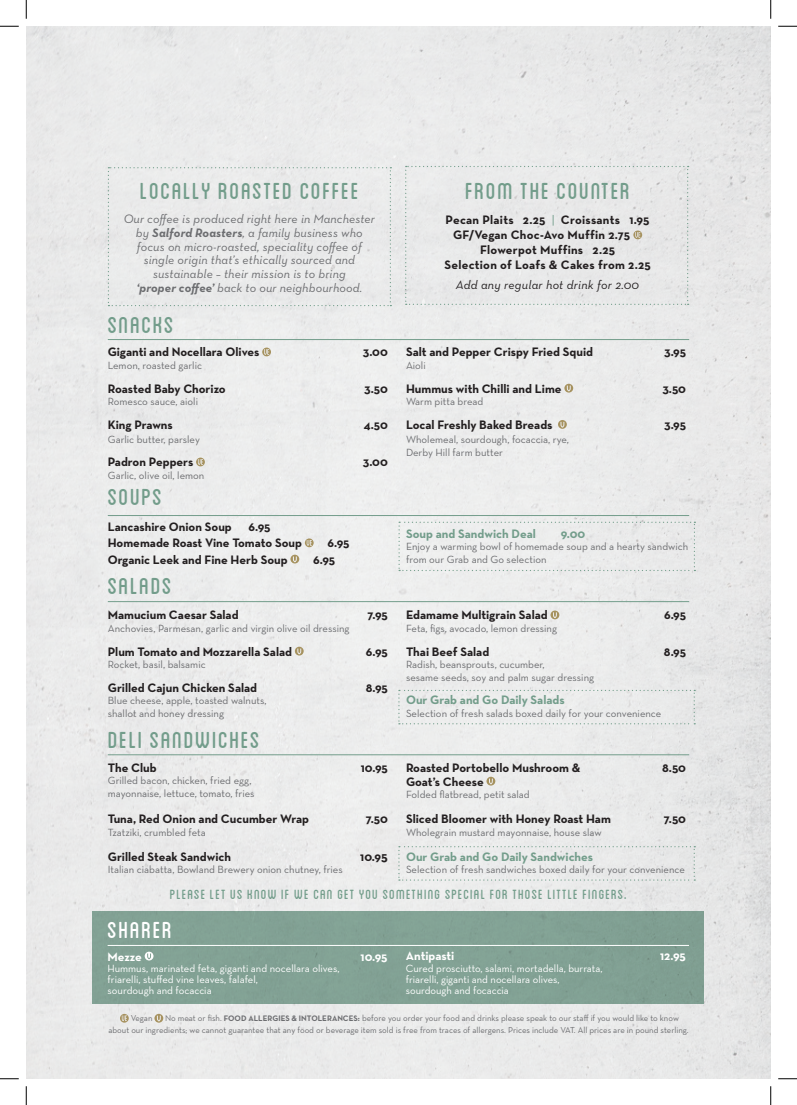
<style>
.page{position:relative;width:797px;height:1105px;background:#fff}
.page>*{position:absolute;margin:0;border:0;box-sizing:border-box;transform-origin:0 0}
.t1{font:32.5px "Blanch Caps";letter-spacing:.04em;color:#739d8b}
.t2{font:32.5px "Blanch Caps";letter-spacing:.04em;color:#fff}
.t3{font:18.75px "Blanch Caps";letter-spacing:.05em;color:#739d8b}
.t4{font:700 12.5px "Neutra Text";color:#231f20}
.t5{font:italic 12.5px/13.8px "Neutra Text";letter-spacing:.01em;color:#6c6d70;text-align:center}
.t6{font:700 12.5px "Neutra Text";letter-spacing:.02em;color:#231f20}
.t7{font:700 12.5px "Neutra Text";color:#739d8b}
.t8{font:italic 12.5px "Neutra Text";letter-spacing:.02em;color:#231f20}
.t9{font:700 12.5px "Neutra Text";letter-spacing:-.005em;color:#fff}
.t10{font:10.62px/12.5px "Neutra Text";color:#6c6d70}
.t11{font:10.62px "Neutra Text";color:#fff}
.t12{font:8.75px/11.2px "Neutra Text";color:#6c6d70}
.s1{font-weight:400;color:#739d8b}
.s2{font-weight:700}
.s3{font-size:13.12px}
.s4{font-weight:700;font-size:8.12px}
</style>
<div class="page">
<div style="left:26px;top:26px;width:744px;height:1053px;background:#eaebeb"></div>
<svg style="left:120px;top:1014px;width:9px;height:9px"></svg>
<svg style="left:154px;top:1014px;width:9px;height:9px"></svg>
<hr style="left:108px;top:339px;width:581px;height:1px;background:#739d8b">
<svg style="left:262px;top:348px;width:9px;height:8px"></svg>
<svg style="left:196px;top:458px;width:9px;height:8px"></svg>
<svg style="left:564px;top:384px;width:9px;height:9px"></svg>
<svg style="left:558px;top:420px;width:9px;height:9px"></svg>
<hr style="left:108px;top:515px;width:581px;height:1px;background:#739d8b">
<svg style="left:305px;top:538px;width:9px;height:9px"></svg>
<svg style="left:290px;top:555px;width:9px;height:8px"></svg>
<div style="left:93px;top:912px;width:611px;height:92px;background:#82a194"></div>
<svg style="left:145px;top:952px;width:8px;height:8px"></svg>
<hr style="left:108px;top:945px;width:581px;height:1px;background:#fff">
<div style="left:108px;top:167px;width:283px;height:139px;background:#eaeaea"></div>
<svg style="left:295px;top:647px;width:9px;height:8px"></svg>
<svg style="left:550px;top:610px;width:9px;height:9px"></svg>
<hr style="left:108px;top:601px;width:581px;height:1px;background:#739d8b">
<div style="left:398px;top:690px;width:297px;height:34px;background:#ebecec"></div>
<hr style="left:108px;top:754px;width:581px;height:1px;background:#739d8b">
<svg style="left:486px;top:777px;width:9px;height:8px"></svg>
<div style="left:398px;top:846px;width:297px;height:35px;background:#eaeaea"></div>
<div style="left:405px;top:166px;width:283px;height:139px;background:#e8e8e9"></div>
<div style="left:398px;top:522px;width:297px;height:49px;background:#eceded"></div>
<svg style="left:0;top:25px;width:19px;height:2px"></svg>
<svg style="left:778px;top:25px;width:19px;height:2px"></svg>
<svg style="left:0;top:1078px;width:19px;height:1px"></svg>
<svg style="left:778px;top:1078px;width:19px;height:1px"></svg>
<svg style="left:25px;top:0;width:2px;height:19px"></svg>
<svg style="left:25px;top:1086px;width:2px;height:19px"></svg>
<svg style="left:770px;top:0;width:1px;height:19px"></svg>
<svg style="left:770px;top:1086px;width:1px;height:19px"></svg>
<p class="t1" style="left:140px;top:177px;width:220px">LOCALLY ROASTED COFFEE</p>
<p class="t1" style="left:465px;top:177px;width:166px">FROM THE COUNTER</p>
<p class="t6" style="left:445px;top:212px;width:205px">Pecan Plaits 2.25 <span class="s1">|</span> Croissants 1.95</p>
<p class="t6" style="left:453px;top:227px;width:179px">GF/Vegan Choc-Avo Muffin 2.75</p>
<p class="t6" style="left:480px;top:242px;width:136px">Flowerpot Muffins 2.25</p>
<p class="t6" style="left:444px;top:257px;width:208px">Selection of Loafs &amp; Cakes from 2.25</p>
<p class="t8" style="left:456px;top:277px;width:185px">Add any regular hot drink for 2.00</p>
<p class="t5" style="left:124px;top:212px;width:253px">Our coffee is produced right here in Manchester by <span class="s2">Salford Roasters</span>, a family business who</p>
<p class="t5" style="left:137px;top:239px;width:226px">focus on micro-roasted, speciality coffee of</p>
<p class="t5" style="left:144px;top:253px;width:213px">single origin that’s ethically sourced and</p>
<p class="t5" style="left:153px;top:267px;width:194px">sustainable – their mission is to bring</p>
<p class="t5" style="left:136px;top:280px;width:227px"><span class="s2">‘proper coffee’</span> back to our neighbourhood.</p>
<p class="t1" style="left:108px;top:310px;width:68px">SNACKS</p>
<p class="t4" style="left:108px;top:344px;width:153px">Giganti and Nocellara Olives</p>
<p class="t4" style="left:363px;top:344px;width:27px">3.00</p>
<p class="t10" style="left:108px;top:359px;width:96px">Lemon, roasted garlic</p>
<p class="t4" style="left:108px;top:381px;width:119px">Roasted Baby Chorizo</p>
<p class="t4" style="left:364px;top:381px;width:25px">3.50</p>
<p class="t10" style="left:108px;top:395px;width:92px">Romesco sauce, aioli</p>
<p class="t4" style="left:108px;top:417px;width:67px">King Prawns</p>
<p class="t4" style="left:364px;top:417px;width:26px">4.50</p>
<p class="t10" style="left:108px;top:433px;width:94px">Garlic butter, parsley</p>
<p class="t4" style="left:108px;top:454px;width:87px">Padron Peppers</p>
<p class="t4" style="left:363px;top:454px;width:27px">3.00</p>
<p class="t10" style="left:108px;top:469px;width:98px">Garlic, olive oil, lemon</p>
<p class="t1" style="left:108px;top:482px;width:56px">SOUPS</p>
<p class="t4" style="left:108px;top:519px;width:125px">Lancashire Onion Soup</p>
<p class="t4" style="left:248px;top:519px;width:23px">6.95</p>
<p class="t4" style="left:108px;top:535px;width:196px">Homemade Roast Vine Tomato Soup</p>
<p class="t4" style="left:327px;top:535px;width:23px">6.95</p>
<p class="t4" style="left:108px;top:551px;width:181px">Organic Leek and Fine Herb Soup</p>
<p class="t4" style="left:313px;top:551px;width:23px">6.95</p>
<p class="t1" style="left:108px;top:571px;width:65px">SALADS</p>
<p class="t4" style="left:108px;top:607px;width:132px">Mamucium Caesar Salad</p>
<p class="t4" style="left:367px;top:607px;width:22px">7.95</p>
<p class="t10" style="left:108px;top:622px;width:243px">Anchovies, Parmesan, garlic and virgin olive oil dressing</p>
<p class="t4" style="left:108px;top:643px;width:186px">Plum Tomato and Mozzarella Salad</p>
<p class="t4" style="left:366px;top:643px;width:23px">6.95</p>
<p class="t10" style="left:108px;top:658px;width:99px">Rocket, basil, balsamic</p>
<p class="t4" style="left:108px;top:680px;width:151px">Grilled Cajun Chicken Salad</p>
<p class="t4" style="left:366px;top:680px;width:24px">8.95</p>
<p class="t10" style="left:108px;top:694px;width:160px">Blue cheese, apple, toasted walnuts,</p>
<p class="t10" style="left:108px;top:707px;width:118px">shallot and honey dressing</p>
<p class="t1" style="left:108px;top:725px;width:153px">DELI SANDWICHES</p>
<p class="t4" style="left:108px;top:760px;width:50px">The Club</p>
<p class="t4" style="left:361px;top:760px;width:29px">10.95</p>
<p class="t10" style="left:108px;top:774px;width:145px">Grilled bacon, chicken, fried egg,</p>
<p class="t10" style="left:108px;top:787px;width:148px">mayonnaise, lettuce, tomato, fries</p>
<p class="t4" style="left:108px;top:811px;width:203px">Tuna, Red Onion and Cucumber Wrap</p>
<p class="t4" style="left:366px;top:811px;width:24px">7.50</p>
<p class="t10" style="left:108px;top:825px;width:100px">Tzatziki, crumbled feta</p>
<p class="t4" style="left:108px;top:848px;width:125px">Grilled Steak Sandwich</p>
<p class="t4" style="left:360px;top:848px;width:29px">10.9<span class="s3">5</span></p>
<p class="t10" style="left:108px;top:863px;width:236px">Italian ciabatta, Bowland Brewery onion chutney, fries</p>
<p class="t4" style="left:406px;top:344px;width:188px">Salt and Pepper Crispy Fried Squid</p>
<p class="t4" style="left:664px;top:344px;width:23px">3.95</p>
<p class="t10" style="left:406px;top:359px;width:21px">Aioli</p>
<p class="t4" style="left:406px;top:380px;width:157px">Hummus with Chilli and Lime</p>
<p class="t4" style="left:662px;top:380px;width:25px">3.50</p>
<p class="t10" style="left:406px;top:395px;width:79px">Warm pitta bread</p>
<p class="t4" style="left:406px;top:417px;width:148px">Local Freshly Baked Breads</p>
<p class="t4" style="left:664px;top:417px;width:23px">3.95</p>
<p class="t10" style="left:406px;top:432px;width:164px">Wholemeal, sourdough, focaccia, rye,</p>
<p class="t10" style="left:406px;top:446px;width:98px">Derby Hill farm butter</p>
<p class="t7" style="left:406px;top:526px;width:131px">Soup and Sandwich Deal</p>
<p class="t7" style="left:560px;top:526px;width:26px">9.00</p>
<p class="t10" style="left:406px;top:540px;width:284px">Enjoy a warming bowl of homemade soup and a hearty sandwich from our Grab and Go selection</p>
<p class="t4" style="left:406px;top:607px;width:143px">Edamame Multigrain Salad</p>
<p class="t4" style="left:664px;top:607px;width:24px">6.95</p>
<p class="t10" style="left:406px;top:622px;width:152px">Feta, figs, avocado, lemon dressing</p>
<p class="t4" style="left:406px;top:643px;width:85px">Thai Beef Salad</p>
<p class="t4" style="left:664px;top:643px;width:24px">8.95</p>
<p class="t10" style="left:406px;top:658px;width:140px">Radish, beansprouts, cucumber,</p>
<p class="t10" style="left:406px;top:670px;width:190px">sesame seeds, soy and palm sugar dressing</p>
<p class="t7" style="left:406px;top:692px;width:160px">Our Grab and Go Daily Salads</p>
<p class="t10" style="left:406px;top:707px;width:257px">Selection of fresh salads boxed daily for your convenience</p>
<p class="t4" style="left:406px;top:760px;width:176px">Roasted Portobello Mushroom &amp;</p>
<p class="t4" style="left:662px;top:760px;width:25px">8.50</p>
<p class="t4" style="left:406px;top:773px;width:79px">Goat’s Cheese</p>
<p class="t10" style="left:406px;top:788px;width:125px">Folded flatbread, petit salad</p>
<p class="t4" style="left:406px;top:811px;width:206px">Sliced Bloomer with Honey Roast Ham</p>
<p class="t4" style="left:664px;top:811px;width:24px">7.50</p>
<p class="t10" style="left:406px;top:825px;width:197px">Wholegrain mustard mayonnaise, house slaw</p>
<p class="t7" style="left:406px;top:848px;width:189px">Our Grab and Go Daily Sandwiches</p>
<p class="t10" style="left:406px;top:863px;width:280px">Selection of fresh sandwiches boxed daily for your convenience</p>
<p class="t3" style="left:170px;top:886px;width:458px">PLEASE LET US KNOW IF WE CAN GET YOU SOMETHING SPECIAL FOR THOSE LITTLE FINGERS.</p>
<p class="t2" style="left:108px;top:915px;width:66px">SHARER</p>
<p class="t9" style="left:107px;top:948px;width:36px">Mezze</p>
<p class="t9" style="left:360px;top:948px;width:29px">10.95</p>
<p class="t11" style="left:107px;top:962px;width:233px">Hummus, marinated feta, giganti and nocellara olives,</p>
<p class="t11" style="left:107px;top:973px;width:152px">friarelli, stuffed vine leaves, falafel,</p>
<p class="t11" style="left:107px;top:984px;width:106px">sourdough and focaccia</p>
<p class="t9" style="left:406px;top:948px;width:50px">Antipasti</p>
<p class="t9" style="left:660px;top:948px;width:27px">12.95</p>
<p class="t11" style="left:406px;top:962px;width:198px">Cured prosciutto, salami, mortadella, burrata,</p>
<p class="t11" style="left:406px;top:973px;width:155px">friarelli, giganti and nocellara olives,</p>
<p class="t11" style="left:406px;top:984px;width:105px">sourdough and focaccia</p>
<p class="t12" style="left:108px;top:1013px;width:581px;text-indent:57px">No meat or fish. <span class="s4">FOOD ALLERGIES &amp; INTOLERANCES:</span> before you order your food and drinks please speak to our staff if you would like to know about our ingredients; we cannot guarantee that any food or beverage item sold is free from traces of allergens. Prices include VAT. All prices are in pound sterling.</p>
<p class="t12" style="left:131px;top:1013px;width:23px">Vegan</p>
</div>
